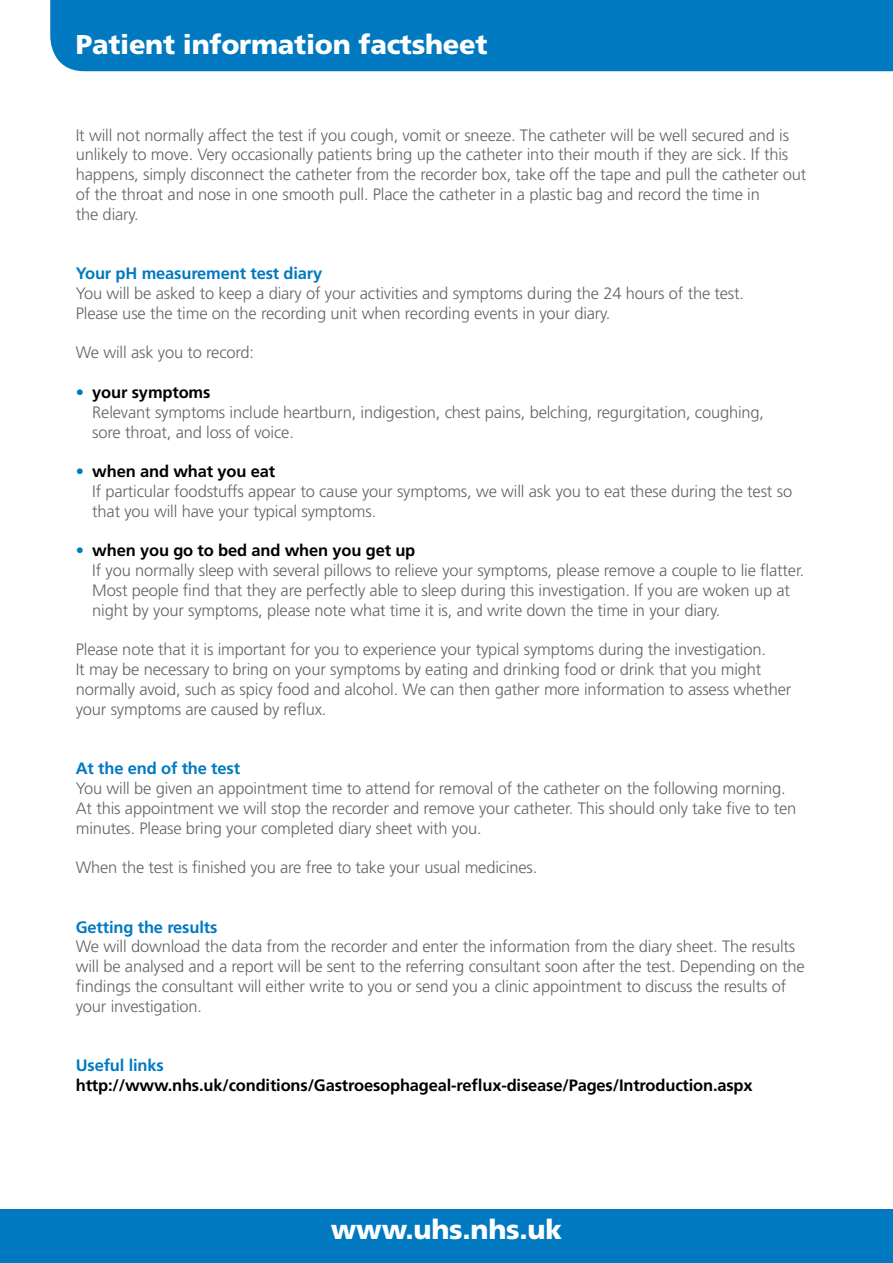
<style>
.page{position:relative;width:893px;height:1263px;background:#fff}
.page>*{position:absolute;margin:0;border:0;box-sizing:border-box;transform-origin:0 0}
.t1{font:900 27.15px "Frutiger";letter-spacing:-.01em;color:#fff}
.t2{font:300 16.5px/19.8px "Frutiger";letter-spacing:-.01em;color:#636466}
.t3{font:700 16.5px "Frutiger";letter-spacing:-.01em;color:#000}
.t4{font:700 16.5px "Frutiger";letter-spacing:-.01em;color:#0079c1}
.s1{color:#0079c1}
.s2{font-weight:700;color:#000}
</style>
<div class="page">
<div style="left:50px;top:0;width:843px;height:71px;background:#0079c1"></div>
<div style="left:0;top:1209px;width:893px;height:54px;background:#0079c1"></div>
<h1 class="t1" style="left:76px;top:28px;width:413px">Patient information factsheet</h1>
<p class="t2" style="left:76px;top:125px;width:732px">It will not normally affect the test if you cough, vomit or sneeze. The catheter will be well secured and is unlikely to move. Very occasionally patients bring up the catheter into their mouth if they are sick. If this happens, simply disconnect the catheter from the recorder box, take off the tape and pull the catheter out of the throat and nose in one smooth pull. Place the catheter in a plastic bag and record the time in<br>the diary.</p>
<p class="t4" style="left:76px;top:264px;width:248px">Your pH measurement test diary</p>
<p class="t2" style="left:76px;top:283px;width:670px">You will be asked to keep a diary of your activities and symptoms during the 24 hours of the test.<br>Please use the time on the recording unit when recording events in your diary.</p>
<p class="t2" style="left:76px;top:343px;width:180px">We will ask you to record:</p>
<p class="t2" style="left:92px;top:382px;width:673px;text-indent:-16px"><span class="s1">•</span> <span class="s2">your symptoms<br></span>Relevant symptoms include heartburn, indigestion, chest pains, belching, regurgitation, coughing, sore throat, and loss of voice.</p>
<p class="t2" style="left:92px;top:461px;width:701px;text-indent:-16px"><span class="s1">•</span> <span class="s2">when and what you eat<br></span>If particular foodstuffs appear to cause your symptoms, we will ask you to eat these during the test so that you will have your typical symptoms.</p>
<p class="t2" style="left:92px;top:541px;width:714px;text-indent:-16px"><span class="s1">•</span> <span class="s2">when you go to bed and when you get up<br></span>If you normally sleep with several pillows to relieve your symptoms, please remove a couple to lie flatter.<br>Most people find that they are perfectly able to sleep during this investigation. If you are woken up at night by your symptoms, please note what time it is, and write down the time in your diary.</p>
<p class="t2" style="left:76px;top:640px;width:717px">Please note that it is important for you to experience your typical symptoms during the investigation.<br>It may be necessary to bring on your symptoms by eating and drinking food or drink that you might normally avoid, such as spicy food and alcohol. We can then gather more information to assess whether your symptoms are caused by reflux.</p>
<p class="t4" style="left:76px;top:759px;width:166px">At the end of the test</p>
<p class="t2" style="left:76px;top:778px;width:722px">You will be given an appointment time to attend for removal of the catheter on the following morning.<br>At this appointment we will stop the recorder and remove your catheter. This should only take five to ten minutes. Please bring your completed diary sheet with you.</p>
<p class="t2" style="left:76px;top:857px;width:463px">When the test is finished you are free to take your usual medicines.</p>
<p class="t4" style="left:76px;top:917px;width:143px">Getting the results</p>
<p class="t2" style="left:76px;top:937px;width:730px">We will download the data from the recorder and enter the information from the diary sheet. The results will be analysed and a report will be sent to the referring consultant soon after the test. Depending on the findings the consultant will either write to you or send you a clinic appointment to discuss the results of your investigation.</p>
<p class="t4" style="left:76px;top:1056px;width:90px">Useful links</p>
<p class="t3" style="left:76px;top:1075px;width:678px">http://www.nhs.uk/conditions/Gastroesophageal-reflux-disease/Pages/Introduction.aspx</p>
<h1 class="t1" style="left:331px;top:1213px;width:233px">www.uhs.nhs.uk</h1>
</div>
